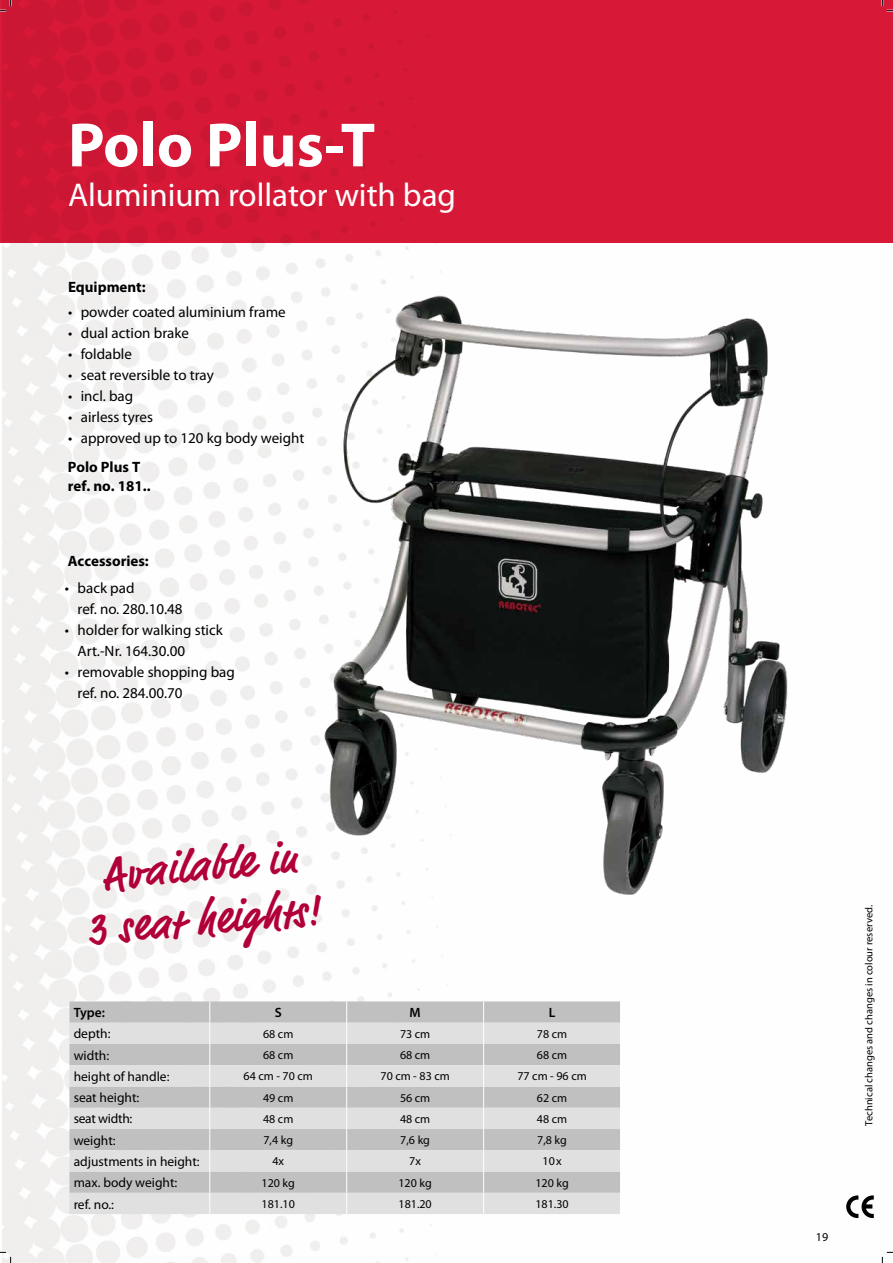
<style>
.page{position:relative;width:893px;height:1263px;background:#fff}
.page>*{position:absolute;margin:0;border:0;box-sizing:border-box;transform-origin:0 0}
.t1{font:700 63px "Myriad Pro";color:#fff}
.t2{font:700 45px/54px "Script One";color:#b10037;text-align:center}
.t3{font:33px "Myriad Pro";color:#fff}
.t4{font:15px/21px "Myriad Pro";color:#000}
.t5{font:700 15px/18.8px "Myriad Pro";color:#000}
.t6{font:13.5px "Myriad Pro";color:#000}
.t7{font:13.5px "Myriad Pro";letter-spacing:-.02em;color:#000}
.t8{font:600 13.5px "Myriad Pro";color:#000}
.t9{font:12px "Myriad Pro";color:#000}
.t10{font:10.5px "Myriad Pro";color:#000}
</style>
<div class="page">
<img style="left:3px;top:0;width:890px;height:1263px">
<svg style="left:846px;top:1195px;width:28px;height:23px"></svg>
<svg style="left:69px;top:1001px;width:551px;height:22px;background:#c2c2c2"></svg>
<svg style="left:69px;top:1023px;width:551px;height:191px;background:#d2d2d2"></svg>
<svg style="left:209px;top:1001px;width:1px;height:213px"></svg>
<svg style="left:346px;top:1001px;width:1px;height:213px"></svg>
<svg style="left:483px;top:1001px;width:1px;height:213px"></svg>
<svg style="left:620px;top:1001px;width:1px;height:213px"></svg>
<img style="left:286px;top:198px;width:535px;height:802px">
<svg style="left:0;top:0;width:12px;height:12px"></svg>
<svg style="left:0;top:1251px;width:12px;height:12px"></svg>
<svg style="left:881px;top:0;width:12px;height:12px"></svg>
<svg style="left:881px;top:1251px;width:12px;height:12px"></svg>
<h1 class="t1" style="left:68px;top:104px;width:309px">Polo Plus-T</h1>
<h3 class="t3" style="left:68px;top:174px;width:389px">Aluminium rollator with bag</h3>
<p class="t5" style="left:68px;top:277px;width:79px">Equipment:</p>
<p class="t4" style="left:68px;top:301px;width:219px">• powder coated aluminium frame</p>
<p class="t4" style="left:68px;top:322px;width:122px">• dual action brake</p>
<p class="t4" style="left:68px;top:343px;width:65px">• foldable</p>
<p class="t4" style="left:68px;top:364px;width:147px">• seat reversible to tray</p>
<p class="t4" style="left:68px;top:385px;width:67px">• incl. bag</p>
<p class="t4" style="left:68px;top:406px;width:86px">• airless tyres</p>
<p class="t4" style="left:68px;top:427px;width:238px">• approved up to 120 kg body weight</p>
<p class="t5" style="left:68px;top:457px;width:84px">Polo Plus T ref. no. 181..</p>
<p class="t5" style="left:68px;top:551px;width:83px">Accessories:</p>
<p class="t4" style="left:78px;top:577px;width:106px;text-indent:-13px">• back pad<br>ref. no. 280.10.48</p>
<p class="t4" style="left:78px;top:619px;width:147px;text-indent:-13px">• holder for walking stick<br>Art.-Nr. 164.30.00</p>
<p class="t4" style="left:78px;top:661px;width:159px;text-indent:-13px">• removable shopping bag ref. no. 284.00.70</p>
<h2 class="t2" style="left:82px;top:848px;width:237px;rotate:-5deg">Available in<br>3 seat heights!</h2>
<p class="t8" style="left:74px;top:1004px;width:33px">Type:</p>
<p class="t8" style="left:275px;top:1004px;width:9px">S</p>
<p class="t8" style="left:410px;top:1004px;width:13px">M</p>
<p class="t8" style="left:549px;top:1004px;width:8px">L</p>
<p class="t6" style="left:74px;top:1025px;width:38px">depth:</p>
<p class="t9" style="left:263px;top:1026px;width:32px">68 cm</p>
<p class="t9" style="left:400px;top:1026px;width:32px">73 cm</p>
<p class="t9" style="left:537px;top:1026px;width:32px">78 cm</p>
<p class="t6" style="left:74px;top:1047px;width:37px">width:</p>
<p class="t9" style="left:263px;top:1048px;width:32px">68 cm</p>
<p class="t9" style="left:400px;top:1048px;width:32px">68 cm</p>
<p class="t9" style="left:537px;top:1048px;width:32px">68 cm</p>
<p class="t6" style="left:74px;top:1068px;width:97px">height of handle:</p>
<p class="t9" style="left:244px;top:1069px;width:71px">64 cm - 70 cm</p>
<p class="t9" style="left:381px;top:1069px;width:71px">70 cm - 83 cm</p>
<p class="t9" style="left:517px;top:1069px;width:71px">77 cm - 96 cm</p>
<p class="t6" style="left:74px;top:1089px;width:67px">seat height:</p>
<p class="t9" style="left:263px;top:1090px;width:32px">49 cm</p>
<p class="t9" style="left:400px;top:1090px;width:32px">56 cm</p>
<p class="t9" style="left:537px;top:1090px;width:32px">62 cm</p>
<p class="t7" style="left:74px;top:1110px;width:60px">seat width:</p>
<p class="t9" style="left:263px;top:1111px;width:32px">48 cm</p>
<p class="t9" style="left:400px;top:1111px;width:32px">48 cm</p>
<p class="t9" style="left:537px;top:1111px;width:32px">48 cm</p>
<p class="t6" style="left:74px;top:1132px;width:43px">weight:</p>
<p class="t9" style="left:263px;top:1133px;width:31px">7,4 kg</p>
<p class="t9" style="left:400px;top:1133px;width:31px">7,6 kg</p>
<p class="t9" style="left:537px;top:1133px;width:31px">7,8 kg</p>
<p class="t6" style="left:74px;top:1153px;width:127px">adjustments in height:</p>
<p class="t9" style="left:272px;top:1154px;width:13px">4x</p>
<p class="t9" style="left:409px;top:1154px;width:13px">7x</p>
<p class="t9" style="left:543px;top:1154px;width:21px">10x</p>
<p class="t6" style="left:74px;top:1174px;width:105px">max. body weight:</p>
<p class="t9" style="left:262px;top:1175px;width:35px">120 kg</p>
<p class="t9" style="left:398px;top:1175px;width:35px">120 kg</p>
<p class="t9" style="left:535px;top:1175px;width:35px">120 kg</p>
<p class="t6" style="left:74px;top:1196px;width:42px">ref. no.:</p>
<p class="t9" style="left:262px;top:1196px;width:35px">181.10</p>
<p class="t9" style="left:398px;top:1196px;width:35px">181.20</p>
<p class="t9" style="left:535px;top:1196px;width:35px">181.30</p>
<p class="t10" style="left:862px;top:1126px;width:222px;rotate:-90deg">Technical changes and changes in colour reserved.</p>
<p class="t9" style="left:816px;top:1229px;width:14px">19</p>
</div>
